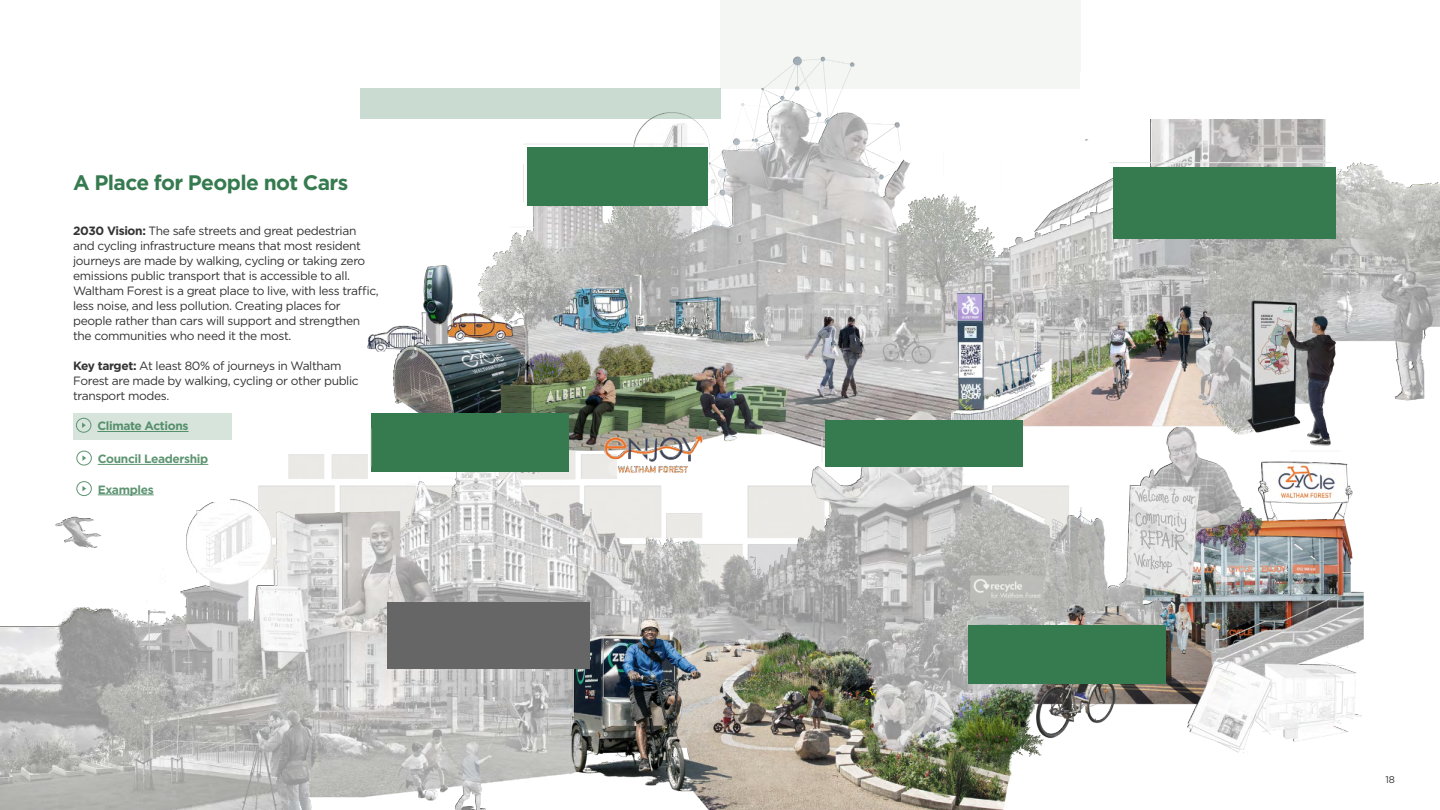
<style>
.page{position:relative;width:1440px;height:810px;background:#fff}
.page>*{position:absolute;margin:0;border:0;box-sizing:border-box;transform-origin:0 0}
.t1{font:700 21px "Gotham";letter-spacing:-.03em;color:#367a4f}
.t2{font:12px/15px "Gotham";letter-spacing:-.03em;color:#333}
.t3{font:700 12px "Gotham";letter-spacing:-.03em;color:#5e9572}
.t4{font:9.75px "Gotham";color:#333}
.s1{font-weight:700}
</style>
<div class="page">
<div style="left:720px;top:0;width:360px;height:88px;background:#f4f6f3"></div>
<img style="left:0;top:32px;width:1440px;height:778px">
<div style="left:1080px;top:72px;width:360px;height:47px;background:#fff"></div>
<div style="left:1113px;top:167px;width:222px;height:72px;background:#367a4f"></div>
<div style="left:969px;top:625px;width:197px;height:58px;background:#367a4f"></div>
<div style="left:387px;top:602px;width:203px;height:67px;background:#666"></div>
<div style="left:825px;top:421px;width:197px;height:46px;background:#367a4f"></div>
<div style="left:371px;top:413px;width:197px;height:58px;background:#367a4f"></div>
<div style="left:528px;top:148px;width:180px;height:58px;background:#367a4f"></div>
<svg style="left:958px;top:294px;width:24px;height:27px"></svg>
<hr style="left:524px;top:144px;width:181px;height:1px;background:#e6e6e6">
<hr style="left:1109px;top:162px;width:223px;height:1px;background:#e6e6e6">
<svg style="left:822px;top:436px;width:1px;height:26px"></svg>
<hr style="left:370px;top:429px;width:1px;height:38px;background:#e6e6e6">
<hr style="left:523px;top:164px;width:1px;height:38px;background:#e6e6e6">
<div style="left:360px;top:88px;width:361px;height:31px;background:#cadcd1"></div>
<div style="left:73px;top:413px;width:158px;height:27px;background:#d7e4dc"></div>
<div style="left:76px;top:418px;width:15px;height:15px;border:1px solid #5e9572;border-radius:50%"></div>
<svg style="left:82px;top:423px;width:4px;height:5px"></svg>
<div style="left:74px;top:445px;width:156px;height:26px;background:#fff"></div>
<hr style="left:98px;top:464px;width:110px;height:1px;background:#5e9572">
<div style="left:77px;top:451px;width:15px;height:14px;border:1px solid #5e9572;border-radius:50%"></div>
<svg style="left:82px;top:455px;width:4px;height:6px"></svg>
<div style="left:74px;top:476px;width:156px;height:26px;background:#fff"></div>
<hr style="left:98px;top:495px;width:56px;height:1px;background:#5e9572">
<div style="left:77px;top:481px;width:15px;height:15px;border:1px solid #5e9572;border-radius:50%"></div>
<svg style="left:82px;top:486px;width:4px;height:5px"></svg>
<h1 class="t1" style="left:73px;top:168px;width:277px">A Place for People not Cars</h1>
<p class="t2" style="left:73px;top:223px;width:307px"><span class="s1">2030 Vision:</span> The safe streets and great pedestrian and cycling infrastructure means that most resident journeys are made by walking, cycling or taking zero emissions public transport that is accessible to all.<br>Waltham Forest is a great place to live, with less traffic, less noise, and less pollution. Creating places for people rather than cars will support and strengthen the communities who need it the most.</p>
<p class="t2" style="left:73px;top:358px;width:287px"><span class="s1">Key target:</span> At least 80% of journeys in Waltham<br>Forest are made by walking, cycling or other public transport modes.</p>
<p class="t3" style="left:97px;top:418px;width:93px">Climate Actions</p>
<p class="t3" style="left:98px;top:451px;width:112px">Council Leadership</p>
<p class="t3" style="left:98px;top:481px;width:57px">Examples</p>
<p class="t4" style="left:1385px;top:773px;width:11px">18</p>
</div>
